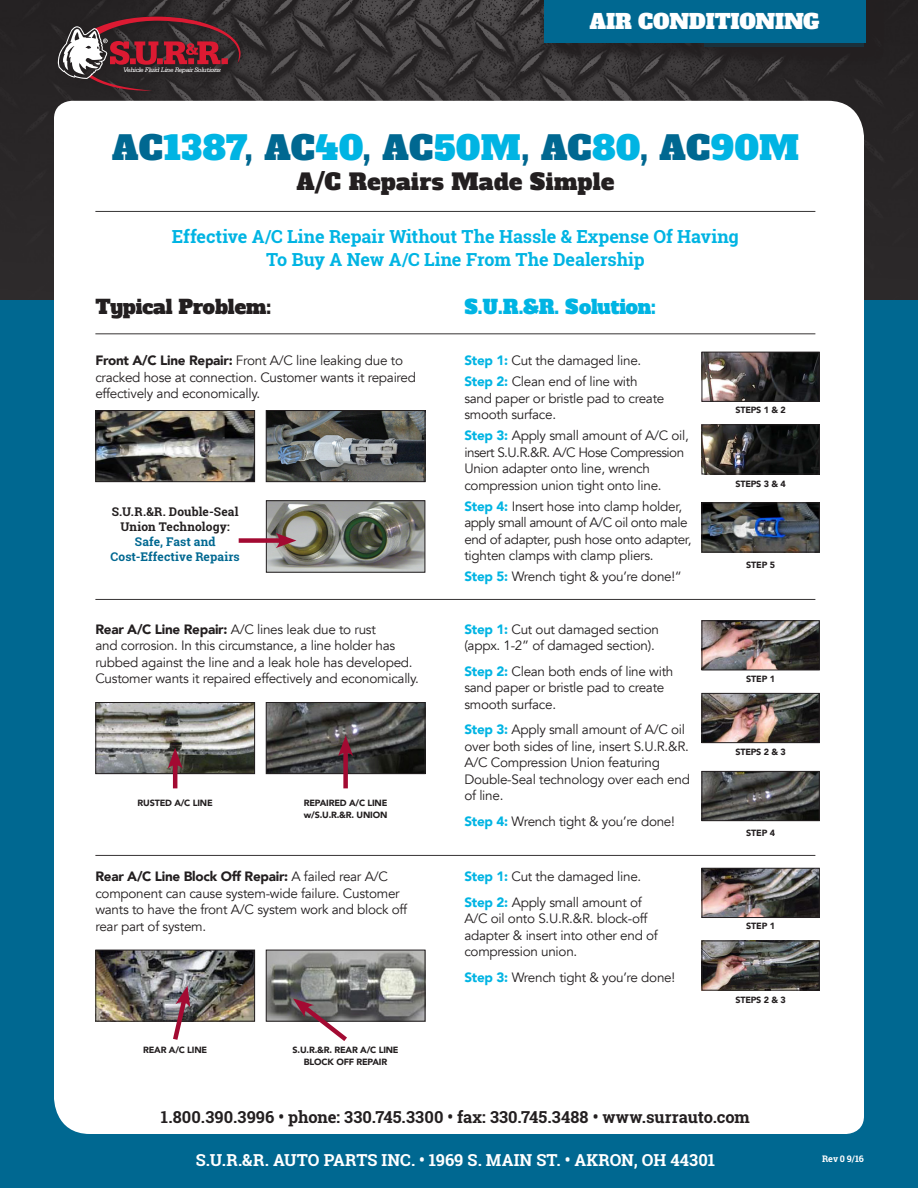
<style>
.page{position:relative;width:918px;height:1188px;background:#fff}
.page>*{position:absolute;margin:0;border:0;box-sizing:border-box;transform-origin:0 0}
.t1{font:33px "Alfa Slab One";letter-spacing:.015em;color:#006891}
.t2{font:22.5px "Alfa Slab One";letter-spacing:.02em;color:#231f20}
.t3{font:20.85px "Alfa Slab One";color:#fff}
.t4{font:20.55px "Alfa Slab One";color:#fff}
.t5{font:19.5px "Alfa Slab One";color:#00b4e3}
.t6{font:19.5px "Alfa Slab One";color:#231f20}
.paragraph-head{font:700 18px/22.5px "Roboto Slab";letter-spacing:-.005em;color:#00b4e3;text-align:center}
.t7{font:700 16.5px "Roboto Slab";letter-spacing:.005em;color:#231f20}
.t8{font:700 16.5px "Roboto Slab";letter-spacing:.005em;color:#fff}
.t9{font:13.5px/16.5px "Avenir";letter-spacing:-.02em;color:#231f20}
.paragraph-head-2{font:700 12px/15px "Roboto Slab";letter-spacing:.01em;color:#231f20;text-align:center}
.t10{font:900 9px "Avenir";letter-spacing:-.02em;color:#231f20}
.t11{font:700 9px "Roboto Slab";color:#fff}
.t12{font:italic 6.75px "Serifa";letter-spacing:-.05em;color:#fff}
.s1{color:#00b4e3}
.s2{font-weight:900}
.s3{color:#006891}
.s4{font-weight:900;color:#00b4e3}
</style>
<div class="page">
<img style="left:0;top:0;width:918px;height:301px">
<div style="left:0;top:301px;width:918px;height:887px;background:#006891"></div>
<div style="left:54px;top:101px;width:810px;height:1033px;background:#fff"></div>
<hr style="left:95px;top:211px;width:720px;height:1px;background:#363334">
<hr style="left:95px;top:333px;width:720px;height:1px;background:#363334">
<hr style="left:95px;top:599px;width:720px;height:1px;background:#363334">
<hr style="left:95px;top:855px;width:720px;height:1px;background:#363334">
<div style="left:707px;top:0;width:176px;height:65px;background:#231f20"></div>
<svg style="left:55px;top:14px;width:194px;height:86px;background:#2e2b2c"></svg>
<svg style="left:57px;top:17px;width:184px;height:74px;background:#5a373b"></svg>
<img style="left:268px;top:502px;width:155px;height:69px">
<div style="left:266px;top:500px;width:159px;height:73px;border:1px solid #231f20"></div>
<img style="left:97px;top:412px;width:156px;height:68px">
<div style="left:95px;top:410px;width:160px;height:72px;border:1px solid #231f20"></div>
<img style="left:97px;top:704px;width:156px;height:68px">
<div style="left:95px;top:702px;width:160px;height:72px;border:1px solid #231f20"></div>
<img style="left:97px;top:952px;width:156px;height:68px">
<div style="left:95px;top:950px;width:160px;height:72px;border:1px solid #231f20"></div>
<img style="left:268px;top:412px;width:155px;height:68px">
<div style="left:266px;top:410px;width:159px;height:72px;border:1px solid #231f20"></div>
<img style="left:268px;top:704px;width:155px;height:68px">
<div style="left:266px;top:702px;width:159px;height:72px;border:1px solid #231f20"></div>
<img style="left:268px;top:952px;width:155px;height:68px">
<div style="left:266px;top:950px;width:159px;height:72px;border:1px solid #231f20"></div>
<div style="left:546px;top:0;width:338px;height:61px;background:#231f20;opacity:.75"></div>
<div style="left:544px;top:0;width:322px;height:42px;background:#006891"></div>
<img style="left:704px;top:354px;width:114px;height:46px">
<div style="left:702px;top:352px;width:118px;height:50px;border:1px solid #231f20"></div>
<img style="left:704px;top:622px;width:114px;height:46px">
<div style="left:702px;top:620px;width:118px;height:50px;border:1px solid #231f20"></div>
<img style="left:704px;top:870px;width:114px;height:46px">
<div style="left:702px;top:868px;width:118px;height:50px;border:1px solid #231f20"></div>
<img style="left:704px;top:426px;width:114px;height:46px">
<div style="left:702px;top:424px;width:118px;height:50px;border:1px solid #231f20"></div>
<img style="left:704px;top:695px;width:114px;height:46px">
<div style="left:702px;top:693px;width:118px;height:50px;border:1px solid #231f20"></div>
<img style="left:704px;top:943px;width:114px;height:46px">
<div style="left:702px;top:941px;width:118px;height:50px;border:1px solid #231f20"></div>
<img style="left:704px;top:504px;width:114px;height:46px">
<div style="left:702px;top:502px;width:118px;height:50px;border:1px solid #231f20"></div>
<img style="left:704px;top:773px;width:114px;height:46px">
<div style="left:702px;top:771px;width:118px;height:50px;border:1px solid #231f20"></div>
<div style="left:239px;top:538px;width:45px;height:5px;background:#a30a32"></div>
<svg style="left:276px;top:533px;width:20px;height:15px"></svg>
<hr style="left:173px;top:761px;width:4px;height:27px;background:#a30a32">
<svg style="left:168px;top:748px;width:15px;height:21px"></svg>
<svg style="left:170px;top:986px;width:20px;height:59px"></svg>
<div style="left:343px;top:748px;width:5px;height:40px;background:#a30a32"></div>
<svg style="left:338px;top:735px;width:15px;height:21px"></svg>
<svg style="left:293px;top:998px;width:59px;height:48px;background:#b19ea3"></svg>
<p class="t12" style="left:123px;top:66px;width:99px">Vehicle Fluid Line Repair Solutions</p>
<p class="t4" style="left:590px;top:8px;width:232px">AIR CONDITIONING</p>
<p class="t3" style="left:755px;top:11px;width:61px">FUEL</p>
<p class="t1" style="left:112px;top:126px;width:688px">AC<span class="s1">1387</span>, AC<span class="s1">40</span>, AC<span class="s1">50M</span>, AC<span class="s1">80</span>, AC<span class="s1">90M</span></p>
<p class="t2" style="left:297px;top:167px;width:319px">A/C Repairs Made Simple</p>
<p class="paragraph-head" style="left:172px;top:225px;width:569px">Effective A/C Line Repair Without The Hassle &amp; Expense Of Having<br>To Buy A New A/C Line From The Dealership</p>
<p class="t6" style="left:95px;top:294px;width:177px">Typical Problem:</p>
<p class="t5" style="left:464px;top:294px;width:193px">S.U.R.&amp;R. Solution:</p>
<p class="t9" style="left:95px;top:352px;width:322px"><span class="s2">Front A/C Line Repair:</span> Front A/C line leaking due to cracked hose at connection. Customer wants it repaired effectively and economically.</p>
<p class="paragraph-head-2" style="left:111px;top:504px;width:131px">S.U.R.&amp;R. Double-Seal<br>Union Technology:<br><span class="s3">Safe, Fast and<br>Cost-Effective Repairs</span></p>
<p class="t9" style="left:95px;top:621px;width:325px"><span class="s2">Rear A/C Line Repair:</span> A/C lines leak due to rust<br>and corrosion. In this circumstance, a line holder has rubbed against the line and a leak hole has developed.<br>Customer wants it repaired effectively and economically.</p>
<p class="t10" style="left:138px;top:795px;width:77px">RUSTED A/C LINE</p>
<p class="t10" style="left:304px;top:795px;width:85px">REPAIRED A/C LINE</p>
<p class="t10" style="left:304px;top:807px;width:85px">w/S.U.R.&amp;R. UNION</p>
<p class="t9" style="left:95px;top:869px;width:313px"><span class="s2">Rear A/C Line Block Off Repair:</span> A failed rear A/C component can cause system-wide failure. Customer wants to have the front A/C system work and block off rear part of system.</p>
<p class="t10" style="left:143px;top:1042px;width:66px">REAR A/C LINE</p>
<p class="t10" style="left:293px;top:1042px;width:108px">S.U.R.&amp;R. REAR A/C LINE</p>
<p class="t10" style="left:304px;top:1054px;width:85px">BLOCK OFF REPAIR</p>
<p class="t9" style="left:464px;top:352px;width:178px"><span class="s4">Step 1:</span> Cut the damaged line.</p>
<p class="t9" style="left:464px;top:373px;width:202px"><span class="s4">Step 2:</span> Clean end of line with sand paper or bristle pad to create smooth surface.</p>
<p class="t9" style="left:464px;top:427px;width:226px"><span class="s4">Step 3:</span> Apply small amount of A/C oil, insert S.U.R.&amp;R. A/C Hose Compression Union adapter onto line, wrench compression union tight onto line.</p>
<p class="t9" style="left:464px;top:498px;width:229px"><span class="s4">Step 4:</span> Insert hose into clamp holder, apply small amount of A/C oil onto male end of adapter, push hose onto adapter, tighten clamps with clamp pliers.</p>
<p class="t9" style="left:464px;top:568px;width:219px"><span class="s4">Step 5:</span> Wrench tight &amp; you’re done!“</p>
<p class="t9" style="left:464px;top:621px;width:196px"><span class="s4">Step 1:</span> Cut out damaged section (appx. 1-2” of damaged section).</p>
<p class="t9" style="left:464px;top:663px;width:211px"><span class="s4">Step 2:</span> Clean both ends of line with sand paper or bristle pad to create smooth surface.</p>
<p class="t9" style="left:464px;top:722px;width:227px"><span class="s4">Step 3:</span> Apply small amount of A/C oil over both sides of line, insert S.U.R.&amp;R.<br>A/C Compression Union featuring<br>Double-Seal technology over each end of line.</p>
<p class="t9" style="left:464px;top:813px;width:212px"><span class="s4">Step 4:</span> Wrench tight &amp; you’re done!</p>
<p class="t9" style="left:464px;top:869px;width:178px"><span class="s4">Step 1:</span> Cut the damaged line.</p>
<p class="t9" style="left:464px;top:894px;width:195px"><span class="s4">Step 2:</span> Apply small amount of<br>A/C oil onto S.U.R.&amp;R. block-off adapter &amp; insert into other end of compression union.</p>
<p class="t9" style="left:464px;top:969px;width:212px"><span class="s4">Step 3:</span> Wrench tight &amp; you’re done!</p>
<p class="t10" style="left:735px;top:402px;width:52px">STEPS 1 &amp; 2</p>
<p class="t10" style="left:735px;top:476px;width:52px">STEPS 3 &amp; 4</p>
<p class="t10" style="left:746px;top:557px;width:30px">STEP 5</p>
<p class="t10" style="left:746px;top:671px;width:30px">STEP 1</p>
<p class="t10" style="left:735px;top:745px;width:52px">STEPS 2 &amp; 3</p>
<p class="t10" style="left:746px;top:826px;width:30px">STEP 4</p>
<p class="t10" style="left:746px;top:919px;width:30px">STEP 1</p>
<p class="t10" style="left:735px;top:992px;width:52px">STEPS 2 &amp; 3</p>
<p class="t7" style="left:161px;top:1105px;width:591px">1.800.390.3996 • phone: 330.745.3300 • fax: 330.745.3488 • www.surrauto.com</p>
<p class="t8" style="left:196px;top:1149px;width:521px">S.U.R.&amp;R. AUTO PARTS INC. • 1969 S. MAIN ST. • AKRON, OH 44301</p>
<p class="t11" style="left:822px;top:1153px;width:43px">Rev 0 9/16</p>
</div>
